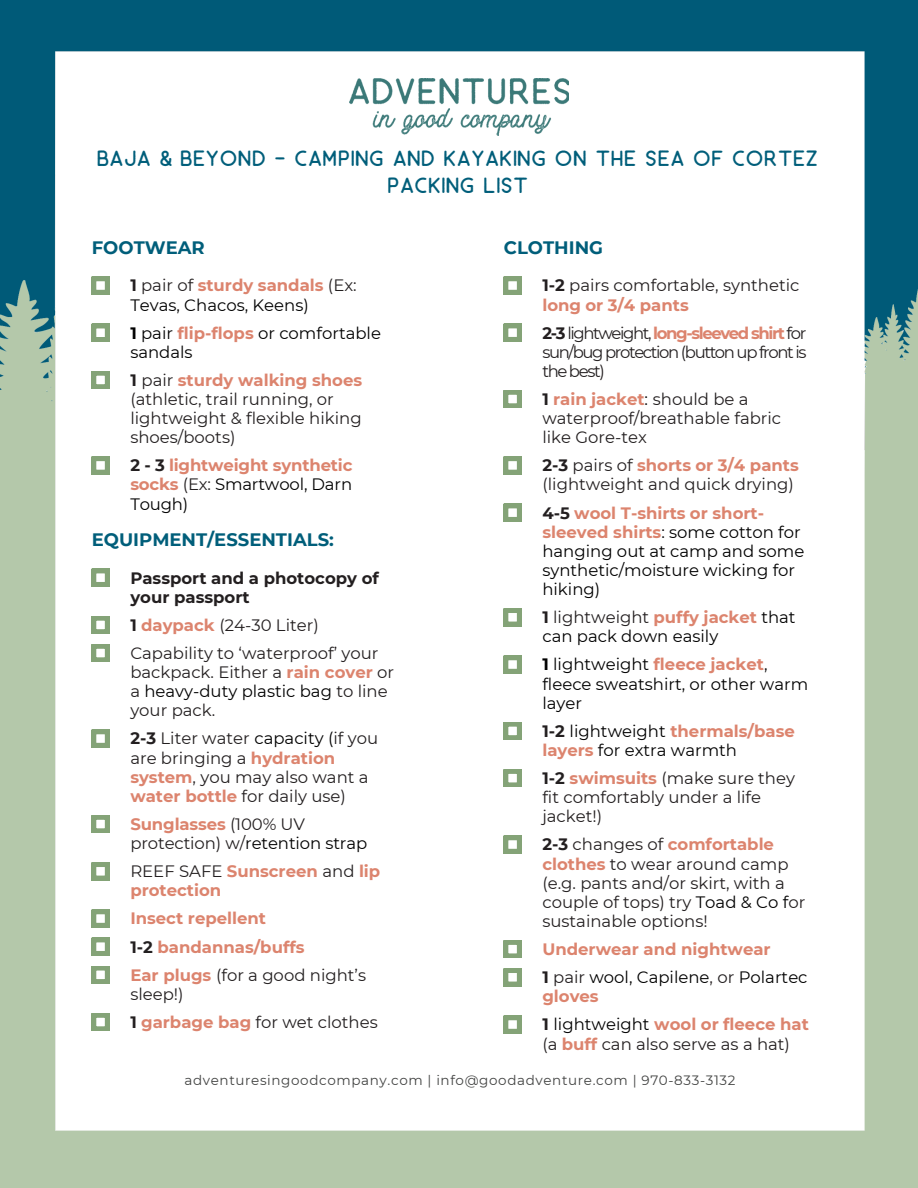
<style>
.page{position:relative;width:918px;height:1188px;background:#fff}
.page>*{position:absolute;margin:0;border:0;box-sizing:border-box;transform-origin:0 0}
.t1{font:21px/27px "Motherline Sans Rough";color:#005e7a;text-align:center}
.t2{font:700 18px "Montserrat";color:#005e7a}
.t3{font:16.5px/19.2px "Montserrat";color:#231f20}
.t4{font:16.5px/19.2px "Montserrat";color:#000}
.t5{font:700 16.5px/19.2px "Montserrat";color:#dc846e;text-align:justify}
.t6{font:700 16.5px/19.2px "Montserrat";color:#231f20}
.t7{font:13.5px "Montserrat";letter-spacing:.045em;color:#424342}
.s1{font-weight:700;color:#231f20}
.s2{color:#231f20}
.s3{font-weight:700;color:#dc846e}
.s4{font-weight:700}
.s5{font-weight:400;color:#231f20}
.s6{font-weight:400;color:#000}
.s7{color:#000}
</style>
<div class="page">
<img style="left:0;top:0;width:918px;height:1188px">
<img style="left:350px;top:79px;width:219px;height:57px">
<svg style="left:92px;top:277px;width:17px;height:17px"></svg>
<svg style="left:92px;top:324px;width:17px;height:18px"></svg>
<svg style="left:92px;top:371px;width:17px;height:18px"></svg>
<svg style="left:92px;top:457px;width:17px;height:17px"></svg>
<svg style="left:504px;top:656px;width:17px;height:17px"></svg>
<svg style="left:504px;top:940px;width:17px;height:18px"></svg>
<svg style="left:504px;top:769px;width:17px;height:18px"></svg>
<svg style="left:92px;top:863px;width:17px;height:17px"></svg>
<svg style="left:92px;top:910px;width:17px;height:17px"></svg>
<svg style="left:92px;top:1013px;width:17px;height:18px"></svg>
<svg style="left:92px;top:569px;width:17px;height:17px"></svg>
<svg style="left:92px;top:730px;width:17px;height:17px"></svg>
<svg style="left:92px;top:616px;width:17px;height:18px"></svg>
<svg style="left:92px;top:644px;width:17px;height:18px"></svg>
<svg style="left:92px;top:815px;width:17px;height:18px"></svg>
<svg style="left:92px;top:938px;width:17px;height:17px"></svg>
<svg style="left:92px;top:966px;width:17px;height:18px"></svg>
<svg style="left:504px;top:277px;width:17px;height:17px"></svg>
<svg style="left:504px;top:324px;width:17px;height:17px"></svg>
<svg style="left:504px;top:390px;width:17px;height:18px"></svg>
<svg style="left:504px;top:457px;width:17px;height:17px"></svg>
<svg style="left:504px;top:504px;width:17px;height:17px"></svg>
<svg style="left:504px;top:836px;width:17px;height:17px"></svg>
<svg style="left:504px;top:609px;width:17px;height:17px"></svg>
<svg style="left:504px;top:969px;width:17px;height:17px"></svg>
<svg style="left:504px;top:722px;width:17px;height:18px"></svg>
<svg style="left:504px;top:1016px;width:17px;height:17px"></svg>
<p class="t1" style="left:98px;top:146px;width:724px">BAJA &amp; BEYOND - CAMPING AND KAYAKING ON THE SEA OF CORTEZ<br>PACKING LIST</p>
<p class="t2" style="left:92px;top:236px;width:115px">FOOTWEAR</p>
<h1 class="t4" style="left:130px;top:276px;width:228px"><span class="s1">1</span> <span class="s2">pair of</span> <span class="s3">sturdy sandals</span> <span class="s2">(Ex:<br></span>Tevas, Chacos, Keens)</h1>
<h2 class="t4" style="left:130px;top:323px;width:252px"><span class="s4">1</span> pair <span class="s3">flip-flops</span> or comfortable sandals</h2>
<h2 class="t3" style="left:130px;top:370px;width:233px"><span class="s4">1</span> pair <span class="s3">sturdy walking shoes </span>(athletic, trail running, or lightweight &amp; flexible hiking shoes/boots)</h2>
<p class="t5" style="left:130px;top:456px;width:224px"><span class="s2">2 - 3</span> lightweight synthetic socks <span class="s5">(Ex:</span> <span class="s6">Smartwool, Darn Tough)</span></p>
<p class="t2" style="left:92px;top:529px;width:244px">EQUIPMENT/ESSENTIALS:</p>
<p class="t6" style="left:130px;top:568px;width:250px">Passport and a photocopy of your passport</p>
<p class="t3" style="left:130px;top:615px;width:190px"><span class="s4">1</span> <span class="s3">daypack</span> (24-30 Liter)</p>
<p class="t3" style="left:130px;top:643px;width:265px">Capability to ‘waterproof’ your backpack. Either a <span class="s3">rain cover</span> or a <span class="s7">heavy-duty plastic bag</span> to line your pack.</p>
<p class="t3" style="left:130px;top:729px;width:249px"><span class="s4">2-3</span> Liter water <span class="s7">capacity (</span>if you are bringing a <span class="s3">hydration system</span>, you may also want a <span class="s3">water bottle</span> for daily use)</p>
<p class="t3" style="left:130px;top:814px;width:238px"><span class="s3">Sunglasses</span> (100% UV protection) w/<span class="s7">retention strap</span></p>
<p class="t5" style="left:130px;top:862px;width:251px"><span class="s5">REEF SAFE</span> Sunscreen <span class="s5">and</span> lip protection</p>
<p class="t5" style="left:130px;top:909px;width:137px">Insect repellent</p>
<p class="t5" style="left:130px;top:937px;width:176px"><span class="s2">1-2</span> bandannas/buffs</p>
<p class="t3" style="left:130px;top:965px;width:237px"><span class="s3">Ear plugs</span> (for a good night’s sleep!)</p>
<h2 class="t3" style="left:130px;top:1012px;width:249px"><span class="s4">1</span> <span class="s3">garbage bag</span> for wet clothes</h2>
<p class="t2" style="left:504px;top:236px;width:101px">CLOTHING</p>
<p class="t3" style="left:542px;top:276px;width:259px"><span class="s4">1-2</span> pairs comfortable, synthetic <span class="s3">long or 3/4 pants</span></p>
<p class="t3" style="left:542px;top:323px;width:266px;text-align:justify"><span class="s4">2-3</span> lightweight, <span class="s3">long-sleeved shirt</span> for sun/bug protection (button up front is the best)</p>
<p class="t3" style="left:542px;top:389px;width:240px"><span class="s4">1</span> <span class="s3">rain jacket</span><span class="s7">:</span> should be a waterproof/breathable fabric like Gore-tex</p>
<p class="t5" style="left:542px;top:456px;width:258px"><span class="s2">2-3</span> <span class="s5">pairs of</span> shorts or 3/4 pants</p>
<p class="t3" style="left:542px;top:475px;width:253px">(lightweight and quick drying)</p>
<p class="t4" style="left:542px;top:503px;width:264px"><span class="s1">4-5</span> <span class="s3">wool T-shirts or short&shy;sleeved shirts</span>: some cotton for hanging out at camp and some synthetic/moisture wicking for hiking)</p>
<p class="t4" style="left:542px;top:608px;width:255px"><span class="s1">1</span> <span class="s2">lightweight</span> <span class="s3">puffy jacket</span> that can pack down easily</p>
<p class="t4" style="left:542px;top:655px;width:267px"><span class="s4">1</span> lightweight <span class="s3">fleece jacket</span>, fleece sweatshirt, or other warm layer</p>
<p class="t4" style="left:542px;top:721px;width:254px"><span class="s1">1-2</span> lightweight <span class="s3">thermals/base layers</span> for extra warmth</p>
<p class="t3" style="left:542px;top:769px;width:254px"><span class="s4">1-2</span> <span class="s3">swimsuits</span> (make sure they fit comfortably under a life jacket!)</p>
<p class="t3" style="left:542px;top:835px;width:264px"><span class="s4">2-3</span> changes of <span class="s3">comfortable clothes</span> to wear around camp (e.g. pants and/or skirt, with a couple of tops) try <span class="s7">Toad &amp; Co f</span>or sustainable options!</p>
<p class="t5" style="left:542px;top:940px;width:230px">Underwear and nightwear</p>
<p class="t4" style="left:542px;top:968px;width:267px"><span class="s1">1</span> <span class="s2">pair</span> wool, Capilene<span class="s2">, or</span> Polartec <span class="s3">gloves</span></p>
<p class="t3" style="left:542px;top:1015px;width:268px"><span class="s4">1</span> <span class="s7">lightweight</span> <span class="s3">wool or fleece hat </span>(a <span class="s3">buff</span> can also serve as a hat)</p>
<p class="t7" style="left:184px;top:1072px;width:553px">adventuresingoodcompany.com | info@goodadventure.com | 970-833-3132</p>
</div>
